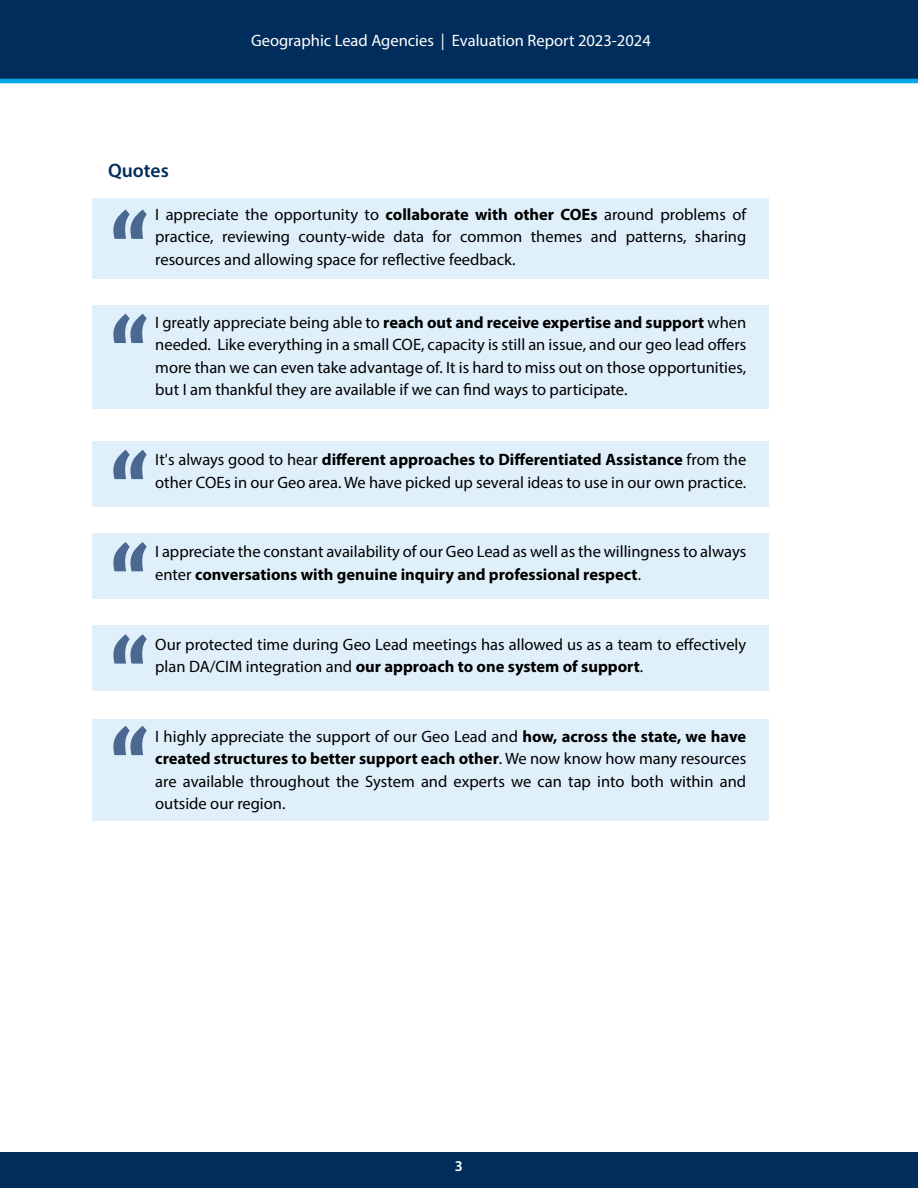
<style>
.page{position:relative;width:918px;height:1188px;background:#fff}
.page>*{position:absolute;margin:0;border:0;box-sizing:border-box;transform-origin:0 0}
.HEADER_2{font:600 19.5px "Myriad Pro";color:#002d5b}
.t1{font:16.5px/22.5px "Myriad Pro";color:#000;text-align:justify}
.t2{font:16.5px "Myriad Pro";color:#fff}
.t3{font:600 15px "Myriad Pro";color:#fff}
.s1{font-weight:700}
</style>
<div class="page">
<div style="left:0;top:1152px;width:918px;height:36px;background:#002d5b"></div>
<div style="left:0;top:0;width:918px;height:81px;background:#002d5b"></div>
<hr style="left:0;top:79px;width:918px;height:4px;background:#00aae7">
<div style="left:93px;top:441px;width:676px;height:66px;background:#e0f0fb"></div>
<div style="left:92px;top:198px;width:677px;height:81px;background:#e0f0fb"></div>
<div style="left:93px;top:533px;width:676px;height:66px;background:#e0f0fb"></div>
<div style="left:93px;top:625px;width:676px;height:66px;background:#e0f0fb"></div>
<div style="left:93px;top:305px;width:676px;height:104px;background:#e0f0fb"></div>
<div style="left:93px;top:720px;width:676px;height:101px;background:#e0f0fb"></div>
<svg style="left:113px;top:210px;width:34px;height:29px"></svg>
<svg style="left:113px;top:314px;width:34px;height:29px"></svg>
<svg style="left:113px;top:450px;width:34px;height:29px"></svg>
<svg style="left:113px;top:542px;width:34px;height:29px"></svg>
<svg style="left:113px;top:634px;width:34px;height:30px"></svg>
<svg style="left:113px;top:726px;width:34px;height:29px"></svg>
<p class="t2" style="left:251px;top:30px;width:401px">Geographic Lead Agencies | Evaluation Report 2023-2024</p>
<h4 class="HEADER_2" style="left:108px;top:158px;width:62px">Quotes</h4>
<p class="t1" style="left:155px;top:203px;width:593px">I appreciate the opportunity to <span class="s1">collaborate with other COEs</span> around problems of practice, reviewing county-wide data for common themes and patterns, sharing resources and allowing space for reflective feedback.</p>
<p class="t1" style="left:155px;top:311px;width:593px">I greatly appreciate being able to <span class="s1">reach out and receive expertise and support</span> when needed. Like everything in a small COE, capacity is still an issue, and our geo lead offers more than we can even take advantage of. It is hard to miss out on those opportunities, but I am thankful they are available if we can find ways to participate.</p>
<p class="t1" style="left:155px;top:448px;width:593px">It's always good to hear <span class="s1">different approaches to Differentiated Assistance</span> from the other COEs in our Geo area. We have picked up several ideas to use in our own practice.</p>
<p class="t1" style="left:155px;top:540px;width:593px">I appreciate the constant availability of our Geo Lead as well as the willingness to always enter <span class="s1">conversations with genuine inquiry and professional respect</span>.</p>
<p class="t1" style="left:155px;top:633px;width:593px">Our protected time during Geo Lead meetings has allowed us as a team to effectively plan DA/CIM integration and <span class="s1">our approach to one system of support</span>.</p>
<p class="t1" style="left:155px;top:725px;width:593px">I highly appreciate the support of our Geo Lead and <span class="s1">how, across the state, we have created structures to better support each other</span>. We now know how many resources are available throughout the System and experts we can tap into both within and outside our region.</p>
<p class="t3" style="left:455px;top:1156px;width:10px">3</p>
</div>
